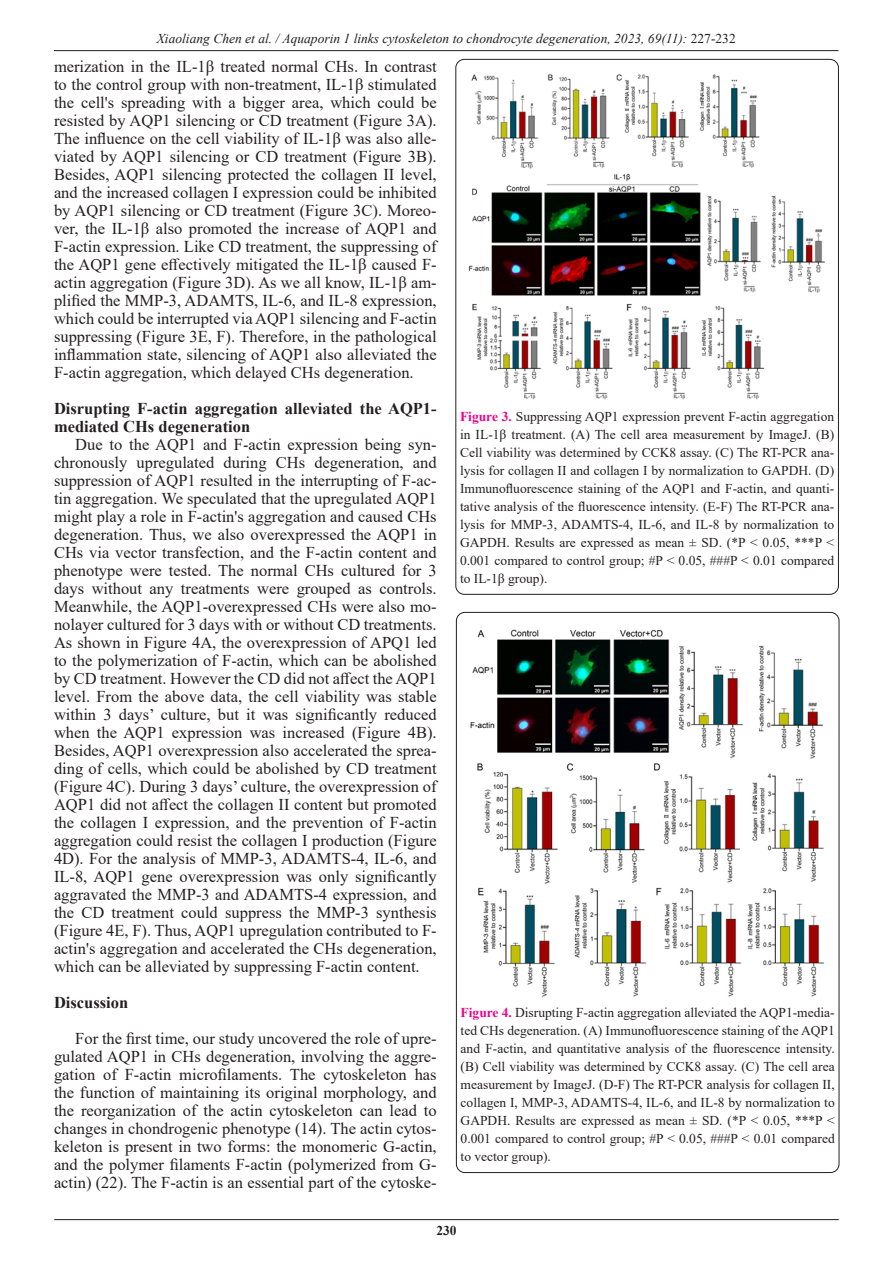
<style>
.page{position:relative;width:893px;height:1263px;background:#fff}
.page>*{position:absolute;margin:0;border:0;box-sizing:border-box;transform-origin:0 0}
.t1{font:16.5px/18px "Times New Roman";color:#231f20;text-align:justify}
.Pa7{font:700 16.5px/18px "Times New Roman";color:#231f20}
.t2{font:13.5px/18px "Times New Roman";color:#231f20;text-align:justify}
.t3{font:italic 13.5px "Times New Roman";color:#231f20}
.t4{font:700 13.5px "Times New Roman";color:#231f20}
.s1{font-style:normal}
.s2{font-weight:700;color:#ed028c}
</style>
<div class="page">
<hr style="left:54px;top:50px;width:784px;height:1px;background:#231f20">
<hr style="left:54px;top:1219px;width:785px;height:1px;background:#231f20">
<img style="left:468px;top:74px;width:357px;height:326px">
<img style="left:470px;top:629px;width:354px;height:368px">
<p class="t3" style="left:157px;top:29px;width:581px">Xiaoliang Chen et al. / Aquaporin 1 links cytoskeleton to chondrocyte degeneration, 2023, 69(11): <span class="s1">227-232</span></p>
<p class="t1" style="left:54px;top:57px;width:384px">merization in the IL-1β treated normal CHs. In contrast to the control group with non-treatment, IL-1β stimulated the cell's spreading with a bigger area, which could be resisted by AQP1 silencing or CD treatment (Figure 3A).<br>The influence on the cell viability of IL-1β was also alle&shy;viated by AQP1 silencing or CD treatment (Figure 3B).<br>Besides, AQP1 silencing protected the collagen II level, and the increased collagen I expression could be inhibited by AQP1 silencing or CD treatment (Figure 3C). Moreo&shy;ver, the IL-1β also promoted the increase of AQP1 and F-actin expression. Like CD treatment, the suppressing of the AQP1 gene effectively mitigated the IL-1β caused F&shy;actin aggregation (Figure 3D). As we all know, IL-1β am&shy;plified the MMP-3, ADAMTS, IL-6, and IL-8 expression, which could be interrupted via AQP1 silencing and F-actin suppressing (Figure 3E, F). Therefore, in the pathological inflammation state, silencing of AQP1 also alleviated the F-actin aggregation, which delayed CHs degeneration.</p>
<p class="Pa7" style="left:54px;top:399px;width:384px">Disrupting F-actin aggregation alleviated the AQP1- mediated CHs degeneration</p>
<p class="t1" style="left:54px;top:435px;width:384px;text-indent:21px">Due to the AQP1 and F-actin expression being syn&shy;chronously upregulated during CHs degeneration, and suppression of AQP1 resulted in the interrupting of F-ac&shy;tin aggregation. We speculated that the upregulated AQP1 might play a role in F-actin's aggregation and caused CHs degeneration. Thus, we also overexpressed the AQP1 in CHs via vector transfection, and the F-actin content and phenotype were tested. The normal CHs cultured for 3 days without any treatments were grouped as controls.<br>Meanwhile, the AQP1-overexpressed CHs were also mo&shy;nolayer cultured for 3 days with or without CD treatments.<br>As shown in Figure 4A, the overexpression of APQ1 led to the polymerization of F-actin, which can be abolished by CD treatment. However the CD did not affect the AQP1 level. From the above data, the cell viability was stable within 3 days’ culture, but it was significantly reduced when the AQP1 expression was increased (Figure 4B).<br>Besides, AQP1 overexpression also accelerated the sprea&shy;ding of cells, which could be abolished by CD treatment (Figure 4C). During 3 days’ culture, the overexpression of AQP1 did not affect the collagen II content but promoted the collagen I expression, and the prevention of F-actin aggregation could resist the collagen I production (Figure 4D). For the analysis of MMP-3, ADAMTS-4, IL-6, and IL-8, AQP1 gene overexpression was only significantly aggravated the MMP-3 and ADAMTS-4 expression, and the CD treatment could suppress the MMP-3 synthesis (Figure 4E, F). Thus, AQP1 upregulation contributed to F&shy;actin's aggregation and accelerated the CHs degeneration, which can be alleviated by suppressing F-actin content.</p>
<p class="Pa7" style="left:54px;top:993px;width:76px">Discussion</p>
<p class="t1" style="left:54px;top:1029px;width:384px;text-indent:21px">For the first time, our study uncovered the role of upre&shy;gulated AQP1 in CHs degeneration, involving the aggre&shy;gation of F-actin microfilaments. The cytoskeleton has the function of maintaining its original morphology, and the reorganization of the actin cytoskeleton can lead to changes in chondrogenic phenotype (14). The actin cytos&shy;keleton is present in two forms: the monomeric G-actin, and the polymer filaments F-actin (polymerized from G&shy;actin) (22). The F-actin is an essential part of the cytoske-</p>
<p class="t2" style="left:460px;top:407px;width:376px"><span class="s2">Figure 3.</span> Suppressing AQP1 expression prevent F-actin aggregation in IL-1β treatment. (A) The cell area measurement by ImageJ. (B)<br>Cell viability was determined by CCK8 assay. (C) The RT-PCR ana&shy;lysis for collagen II and collagen I by normalization to GAPDH. (D)<br>Immunofluorescence staining of the AQP1 and F-actin, and quanti&shy;tative analysis of the fluorescence intensity. (E-F) The RT-PCR ana&shy;lysis for MMP-3, ADAMTS-4, IL-6, and IL-8 by normalization to GAPDH. Results are expressed as mean ± SD. (*P &lt; 0.05, ***P &lt; 0.001 compared to control group; #P &lt; 0.05, ###P &lt; 0.01 compared to IL-1β group).</p>
<p class="t2" style="left:461px;top:1003px;width:376px"><span class="s2">Figure 4.</span> Disrupting F-actin aggregation alleviated the AQP1-media&shy;ted CHs degeneration. (A) Immunofluorescence staining of the AQP1 and F-actin, and quantitative analysis of the fluorescence intensity. (B) Cell viability was determined by CCK8 assay. (C) The cell area measurement by ImageJ. (D-F) The RT-PCR analysis for collagen II, collagen I, MMP-3, ADAMTS-4, IL-6, and IL-8 by normalization to GAPDH. Results are expressed as mean ± SD. (*P &lt; 0.05, ***P &lt; 0.001 compared to control group; #P &lt; 0.05, ###P &lt; 0.01 compared to vector group).</p>
<p class="t4" style="left:436px;top:1220px;width:22px">230</p>
</div>
